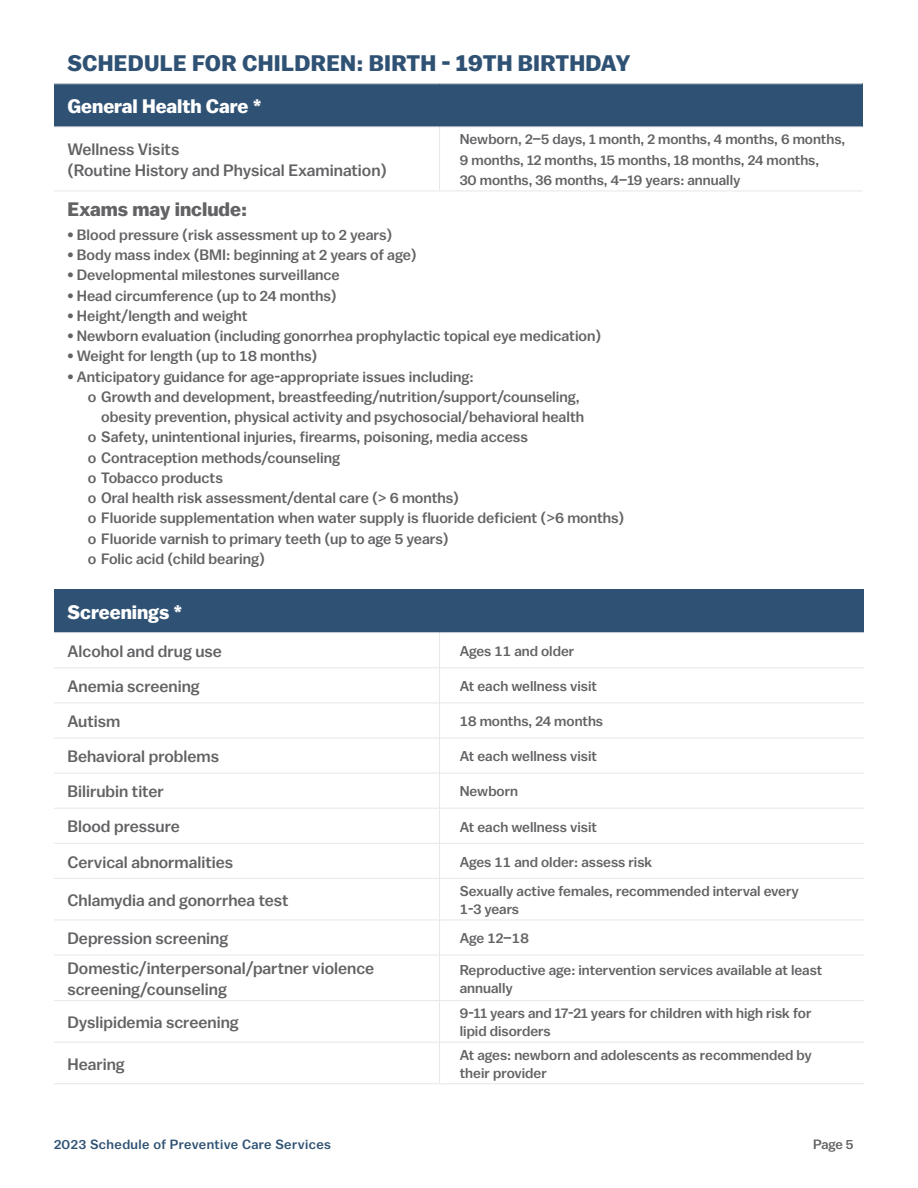
<style>
.page{position:relative;width:918px;height:1188px;background:#fff}
.page>*{position:absolute;margin:0;border:0;box-sizing:border-box;transform-origin:0 0}
.HB_Bullet_Copy{font:700 22.5px "Balto";letter-spacing:.01em;color:#2f5274}
.HB_Bullet_Copy-2{font:700 19.5px "Balto";color:#fff}
.HB_Bullet_Copy-3{font:700 19.5px "Balto";color:#636366}
.HB_Bullet_Copy-4{font:500 16.5px/20.2px "Balto";color:#636366}
.HB_Bullet_Copy-5{font:500 15px/20.2px "Balto";color:#636366}
.HB_Bullet_Copy-6{font:500 14.25px/18px "Balto";color:#636366}
.HB_Bullet_Copy-7{font:500 13.5px "Balto";color:#636366}
.HB_Bullet_Copy-8{font:500 13.35px "Balto";letter-spacing:.03em;color:#2f5274}
</style>
<div class="page">
<div style="left:54px;top:84px;width:808px;height:43px;background:#2f5274"></div>
<hr style="left:54px;top:83px;width:386px;height:1px;background:#e6e7e9">
<hr style="left:440px;top:83px;width:422px;height:1px;background:#e6e7e9">
<hr style="left:54px;top:127px;width:386px;height:1px;background:#e6e7e9">
<hr style="left:440px;top:127px;width:422px;height:1px;background:#e6e7e9">
<hr style="left:439px;top:127px;width:1px;height:64px;background:#e6e7e9">
<hr style="left:54px;top:191px;width:386px;height:1px;background:#e6e7e9">
<hr style="left:440px;top:191px;width:422px;height:1px;background:#e6e7e9">
<div style="left:54px;top:590px;width:810px;height:43px;background:#2f5274"></div>
<hr style="left:54px;top:632px;width:386px;height:1px;background:#e6e7e9">
<hr style="left:440px;top:632px;width:424px;height:1px;background:#e6e7e9">
<hr style="left:439px;top:633px;width:1px;height:35px;background:#e6e7e9">
<hr style="left:54px;top:668px;width:386px;height:1px;background:#e6e7e9">
<hr style="left:440px;top:668px;width:424px;height:1px;background:#e6e7e9">
<hr style="left:439px;top:668px;width:1px;height:35px;background:#e6e7e9">
<hr style="left:54px;top:703px;width:386px;height:1px;background:#e6e7e9">
<hr style="left:440px;top:703px;width:424px;height:1px;background:#e6e7e9">
<hr style="left:439px;top:703px;width:1px;height:35px;background:#e6e7e9">
<hr style="left:54px;top:738px;width:386px;height:1px;background:#e6e7e9">
<hr style="left:440px;top:738px;width:424px;height:1px;background:#e6e7e9">
<hr style="left:439px;top:738px;width:1px;height:35px;background:#e6e7e9">
<hr style="left:54px;top:773px;width:386px;height:1px;background:#e6e7e9">
<hr style="left:440px;top:773px;width:424px;height:1px;background:#e6e7e9">
<hr style="left:439px;top:773px;width:1px;height:35px;background:#e6e7e9">
<hr style="left:54px;top:808px;width:386px;height:1px;background:#e6e7e9">
<hr style="left:440px;top:808px;width:424px;height:1px;background:#e6e7e9">
<hr style="left:439px;top:808px;width:1px;height:35px;background:#e6e7e9">
<hr style="left:54px;top:843px;width:386px;height:1px;background:#e6e7e9">
<hr style="left:440px;top:843px;width:424px;height:1px;background:#e6e7e9">
<hr style="left:439px;top:843px;width:1px;height:35px;background:#e6e7e9">
<hr style="left:54px;top:878px;width:386px;height:1px;background:#e6e7e9">
<hr style="left:440px;top:878px;width:424px;height:1px;background:#e6e7e9">
<hr style="left:439px;top:879px;width:1px;height:41px;background:#e6e7e9">
<hr style="left:54px;top:920px;width:386px;height:1px;background:#e6e7e9">
<hr style="left:440px;top:920px;width:424px;height:1px;background:#e6e7e9">
<hr style="left:439px;top:920px;width:1px;height:35px;background:#e6e7e9">
<hr style="left:54px;top:955px;width:386px;height:1px;background:#e6e7e9">
<hr style="left:440px;top:955px;width:424px;height:1px;background:#e6e7e9">
<hr style="left:439px;top:955px;width:1px;height:45px;background:#e6e7e9">
<hr style="left:54px;top:1000px;width:386px;height:1px;background:#e6e7e9">
<hr style="left:440px;top:1000px;width:424px;height:1px;background:#e6e7e9">
<hr style="left:439px;top:1001px;width:1px;height:41px;background:#e6e7e9">
<hr style="left:54px;top:1042px;width:386px;height:1px;background:#e6e7e9">
<hr style="left:440px;top:1042px;width:424px;height:1px;background:#e6e7e9">
<hr style="left:439px;top:1042px;width:1px;height:42px;background:#e6e7e9">
<hr style="left:54px;top:1083px;width:386px;height:1px;background:#e6e7e9">
<hr style="left:440px;top:1083px;width:424px;height:1px;background:#e6e7e9">
<p class="HB_Bullet_Copy" style="left:68px;top:50px;width:565px">SCHEDULE FOR CHILDREN: BIRTH - 19TH BIRTHDAY</p>
<p class="HB_Bullet_Copy-2" style="left:68px;top:95px;width:196px">General Health Care *</p>
<p class="HB_Bullet_Copy-4" style="left:68px;top:139px;width:321px">Wellness Visits<br>(Routine History and Physical Examination)</p>
<p class="HB_Bullet_Copy-6" style="left:460px;top:129px;width:387px;line-height:20.2px">Newborn, 2–5 days, 1 month, 2 months, 4 months, 6 months,<br>9 months, 12 months, 15 months, 18 months, 24 months,<br>30 months, 36 months, 4–19 years: annually</p>
<p class="HB_Bullet_Copy-3" style="left:68px;top:198px;width:181px">Exams may include:</p>
<p class="HB_Bullet_Copy-5" style="left:68px;top:224px;width:326px">• Blood pressure (risk assessment up to 2 years)</p>
<p class="HB_Bullet_Copy-5" style="left:68px;top:244px;width:351px">• Body mass index (BMI: beginning at 2 years of age)</p>
<p class="HB_Bullet_Copy-5" style="left:68px;top:265px;width:274px">• Developmental milestones surveillance</p>
<p class="HB_Bullet_Copy-5" style="left:68px;top:285px;width:271px">• Head circumference (up to 24 months)</p>
<p class="HB_Bullet_Copy-5" style="left:68px;top:305px;width:182px">• Height/length and weight</p>
<p class="HB_Bullet_Copy-5" style="left:68px;top:325px;width:535px">• Newborn evaluation (including gonorrhea prophylactic topical eye medication)</p>
<p class="HB_Bullet_Copy-5" style="left:68px;top:346px;width:251px">• Weight for length (up to 18 months)</p>
<p class="HB_Bullet_Copy-5" style="left:68px;top:366px;width:408px">• Anticipatory guidance for age-appropriate issues including:</p>
<p class="HB_Bullet_Copy-5" style="left:101px;top:386px;width:485px;text-indent:-14px">o Growth and development, breastfeeding/nutrition/support/counseling, obesity prevention, physical activity and psychosocial/behavioral health</p>
<p class="HB_Bullet_Copy-5" style="left:88px;top:427px;width:442px">o Safety, unintentional injuries, firearms, poisoning, media access</p>
<p class="HB_Bullet_Copy-5" style="left:88px;top:447px;width:254px">o Contraception methods/counseling</p>
<p class="HB_Bullet_Copy-5" style="left:88px;top:467px;width:137px">o Tobacco products</p>
<p class="HB_Bullet_Copy-5" style="left:88px;top:487px;width:373px">o Oral health risk assessment/dental care (&gt; 6 months)</p>
<p class="HB_Bullet_Copy-5" style="left:88px;top:508px;width:538px">o Fluoride supplementation when water supply is fluoride deficient (&gt;6 months)</p>
<p class="HB_Bullet_Copy-5" style="left:88px;top:528px;width:362px">o Fluoride varnish to primary teeth (up to age 5 years)</p>
<p class="HB_Bullet_Copy-5" style="left:88px;top:548px;width:179px">o Folic acid (child bearing)</p>
<p class="HB_Bullet_Copy-2" style="left:68px;top:600px;width:117px">Screenings *</p>
<p class="HB_Bullet_Copy-4" style="left:68px;top:641px;width:156px">Alcohol and drug use</p>
<p class="HB_Bullet_Copy-6" style="left:460px;top:642px;width:116px">Ages 11 and older</p>
<p class="HB_Bullet_Copy-4" style="left:68px;top:676px;width:134px">Anemia screening</p>
<p class="HB_Bullet_Copy-6" style="left:460px;top:677px;width:139px">At each wellness visit</p>
<p class="HB_Bullet_Copy-4" style="left:68px;top:711px;width:54px">Autism</p>
<p class="HB_Bullet_Copy-6" style="left:460px;top:712px;width:145px">18 months, 24 months</p>
<p class="HB_Bullet_Copy-4" style="left:68px;top:746px;width:153px">Behavioral problems</p>
<p class="HB_Bullet_Copy-6" style="left:460px;top:747px;width:139px">At each wellness visit</p>
<p class="HB_Bullet_Copy-4" style="left:68px;top:781px;width:98px">Bilirubin titer</p>
<p class="HB_Bullet_Copy-6" style="left:460px;top:782px;width:60px">Newborn</p>
<p class="HB_Bullet_Copy-4" style="left:68px;top:816px;width:114px">Blood pressure</p>
<p class="HB_Bullet_Copy-6" style="left:460px;top:817px;width:139px">At each wellness visit</p>
<p class="HB_Bullet_Copy-4" style="left:68px;top:851px;width:167px">Cervical abnormalities</p>
<p class="HB_Bullet_Copy-6" style="left:460px;top:852px;width:194px">Ages 11 and older: assess risk</p>
<p class="HB_Bullet_Copy-4" style="left:68px;top:890px;width:223px">Chlamydia and gonorrhea test</p>
<p class="HB_Bullet_Copy-6" style="left:460px;top:882px;width:341px">Sexually active females, recommended interval every<br>1-3 years</p>
<p class="HB_Bullet_Copy-4" style="left:68px;top:928px;width:162px">Depression screening</p>
<p class="HB_Bullet_Copy-6" style="left:460px;top:929px;width:70px">Age 12–18</p>
<p class="HB_Bullet_Copy-4" style="left:68px;top:958px;width:308px">Domestic/interpersonal/partner violence screening/counseling</p>
<p class="HB_Bullet_Copy-6" style="left:460px;top:960px;width:364px">Reproductive age: intervention services available at least annually</p>
<p class="HB_Bullet_Copy-4" style="left:68px;top:1012px;width:173px">Dyslipidemia screening</p>
<p class="HB_Bullet_Copy-6" style="left:460px;top:1004px;width:353px">9-11 years and 17-21 years for children with high risk for lipid disorders</p>
<p class="HB_Bullet_Copy-4" style="left:68px;top:1053px;width:59px">Hearing</p>
<p class="HB_Bullet_Copy-6" style="left:460px;top:1045px;width:354px">At ages: newborn and adolescents as recommended by their provider</p>
<p class="HB_Bullet_Copy-8" style="left:54px;top:1136px;width:279px">2023 Schedule of Preventive Care Services</p>
<p class="HB_Bullet_Copy-7" style="left:813px;top:1136px;width:42px">Page 5</p>
</div>
